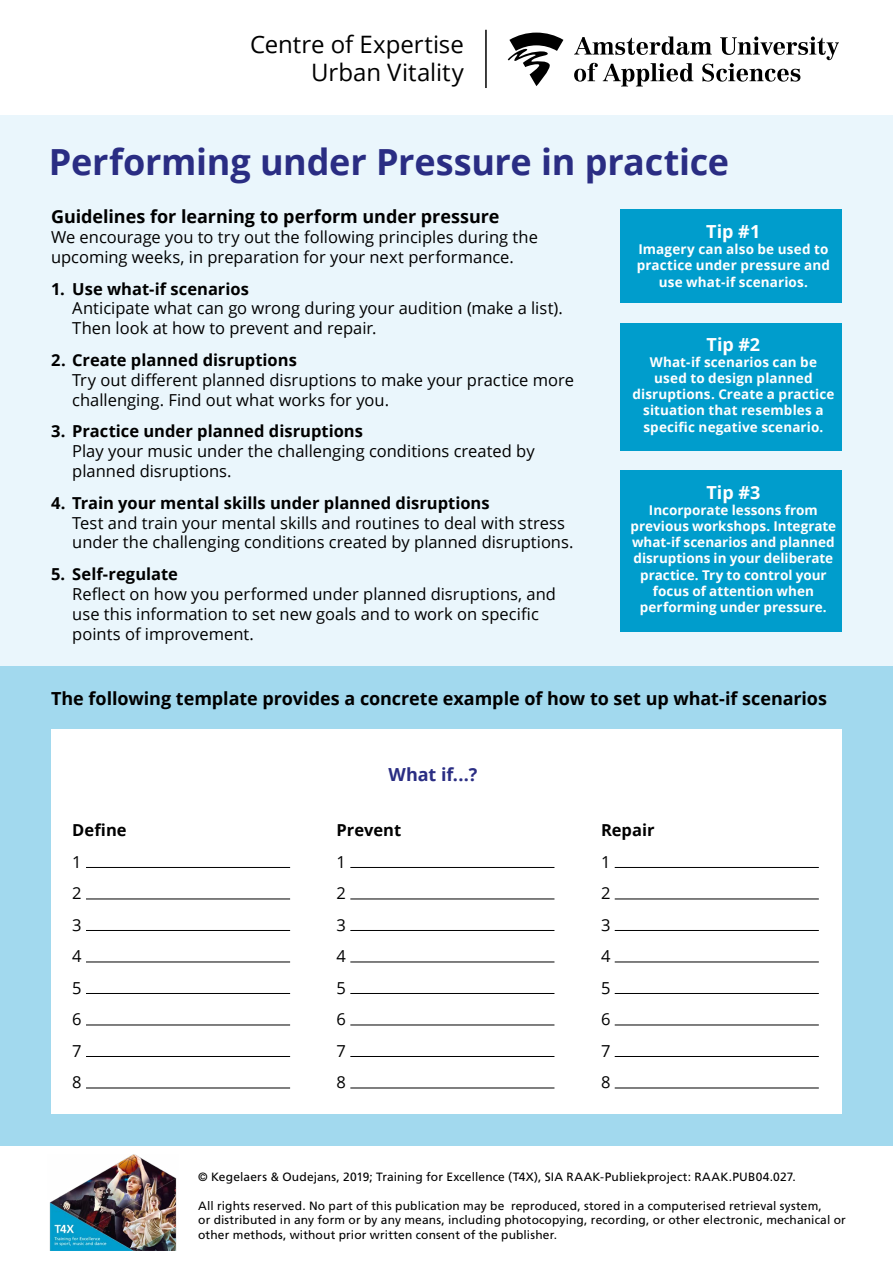
<style>
.page{position:relative;width:893px;height:1263px;background:#fff}
.page>*{position:absolute;margin:0;border:0;box-sizing:border-box;transform-origin:0 0}
.titel_factsheet{font:700 36px "Open Sans";letter-spacing:-.005em;color:#2a2d83}
.t1{font:24px "Open Sans";color:#000}
.kopje_12{font:700 18px "Open Sans";letter-spacing:-.005em;color:#000}
.kopje_12-2{font:700 18px "Open Sans";color:#fff}
.kopje_12_gecentreerd{font:700 18px "Open Sans";letter-spacing:-.005em;color:#2a2d83}
.inspr{font:16.5px/19.8px "Open Sans";color:#000}
.inspring_bold{font:700 16.5px "Open Sans";color:#000}
.plat{font:16.5px/19.8px "Open Sans";color:#000}
.plat-2{font:700 16.5px "Open Sans";color:#000}
.plat-3{font:700 13.5px/16.2px "Open Sans";letter-spacing:.005em;color:#fff;text-align:center}
.plat-4{font:12px/14.4px "Frutiger LT Std";letter-spacing:.015em;color:#000}
</style>
<div class="page">
<div style="left:0;top:115px;width:893px;height:1031px;background:#eaf6fc"></div>
<div style="left:0;top:666px;width:893px;height:480px;background:#a2d9ee"></div>
<div style="left:620px;top:209px;width:222px;height:94px;background:#009dcc"></div>
<div style="left:620px;top:323px;width:222px;height:127px;background:#009dcc"></div>
<div style="left:620px;top:470px;width:222px;height:162px;background:#009dcc"></div>
<img style="left:49px;top:1155px;width:128px;height:96px">
<div style="left:51px;top:729px;width:791px;height:385px;background:#fff"></div>
<hr style="left:86px;top:867px;width:204px;height:1px;background:#000">
<hr style="left:86px;top:898px;width:204px;height:1px;background:#000">
<hr style="left:86px;top:930px;width:204px;height:1px;background:#000">
<hr style="left:86px;top:961px;width:204px;height:1px;background:#000">
<hr style="left:86px;top:993px;width:204px;height:1px;background:#000">
<hr style="left:86px;top:1024px;width:204px;height:1px;background:#000">
<hr style="left:86px;top:1056px;width:204px;height:1px;background:#000">
<hr style="left:86px;top:1087px;width:204px;height:1px;background:#000">
<hr style="left:350px;top:867px;width:204px;height:1px;background:#000">
<hr style="left:350px;top:898px;width:204px;height:1px;background:#000">
<hr style="left:350px;top:930px;width:204px;height:1px;background:#000">
<hr style="left:350px;top:961px;width:204px;height:1px;background:#000">
<hr style="left:350px;top:993px;width:204px;height:1px;background:#000">
<hr style="left:350px;top:1024px;width:204px;height:1px;background:#000">
<hr style="left:350px;top:1056px;width:204px;height:1px;background:#000">
<hr style="left:350px;top:1087px;width:204px;height:1px;background:#000">
<hr style="left:615px;top:867px;width:204px;height:1px;background:#000">
<hr style="left:615px;top:898px;width:204px;height:1px;background:#000">
<hr style="left:615px;top:930px;width:204px;height:1px;background:#000">
<hr style="left:615px;top:961px;width:204px;height:1px;background:#000">
<hr style="left:615px;top:993px;width:204px;height:1px;background:#000">
<hr style="left:615px;top:1024px;width:204px;height:1px;background:#000">
<hr style="left:615px;top:1056px;width:204px;height:1px;background:#000">
<hr style="left:615px;top:1087px;width:204px;height:1px;background:#000">
<hr style="left:485px;top:30px;width:2px;height:58px;background:#000">
<svg style="left:508px;top:33px;width:55px;height:53px"></svg>
<svg style="left:574px;top:37px;width:265px;height:49px"></svg>
<p class="t1" style="left:250px;top:28px;width:215px">Centre of Expertise</p>
<p class="t1" style="left:311px;top:56px;width:154px">Urban Vitality</p>
<p class="titel_factsheet" style="left:49px;top:137px;width:682px">Performing under Pressure in practice</p>
<p class="kopje_12" style="left:51px;top:204px;width:450px">Guidelines for learning to perform under pressure</p>
<p class="plat" style="left:51px;top:227px;width:488px">We encourage you to try out the following principles during the upcoming weeks, in preparation for your next performance.</p>
<p class="inspring_bold" style="left:51px;top:277px;width:199px">1. Use what-if scenarios</p>
<p class="inspr" style="left:72px;top:298px;width:492px">Anticipate what can go wrong during your audition (make a list).<br>Then look at how to prevent and repair.</p>
<p class="inspring_bold" style="left:51px;top:348px;width:247px">2. Create planned disruptions</p>
<p class="inspr" style="left:72px;top:369px;width:503px">Try out different planned disruptions to make your practice more challenging. Find out what works for you.</p>
<p class="inspring_bold" style="left:51px;top:420px;width:314px">3. Practice under planned disruptions</p>
<p class="inspr" style="left:72px;top:441px;width:464px">Play your music under the challenging conditions created by planned disruptions.</p>
<p class="inspring_bold" style="left:51px;top:491px;width:440px">4. Train your mental skills under planned disruptions</p>
<p class="inspr" style="left:72px;top:512px;width:503px">Test and train your mental skills and routines to deal with stress under the challenging conditions created by planned disruptions.</p>
<p class="inspring_bold" style="left:51px;top:563px;width:128px">5. Self-regulate</p>
<p class="inspr" style="left:72px;top:584px;width:485px">Reflect on how you performed under planned disruptions, and use this information to set new goals and to work on specific points of improvement.</p>
<p class="kopje_12-2" style="left:706px;top:219px;width:56px">Tip #1</p>
<p class="plat-3" style="left:637px;top:241px;width:195px">Imagery can also be used to practice under pressure and use what-if scenarios.</p>
<p class="kopje_12-2" style="left:706px;top:331px;width:55px">Tip #2</p>
<p class="plat-3" style="left:650px;top:353px;width:169px">What-if scenarios can be</p>
<p class="plat-3" style="left:632px;top:370px;width:203px">used to design planned disruptions. Create a practice situation that resembles a specific negative scenario.</p>
<p class="kopje_12-2" style="left:706px;top:479px;width:55px">Tip #3</p>
<p class="plat-3" style="left:630px;top:501px;width:207px">Incorporate lessons from previous workshops. Integrate what-if scenarios and planned disruptions in your deliberate practice. Try to control your focus of attention when performing under pressure.</p>
<p class="kopje_12" style="left:51px;top:686px;width:777px">The following template provides a concrete example of how to set up what-if scenarios</p>
<p class="plat-2" style="left:72px;top:819px;width:56px">Define</p>
<p class="plat" style="left:72px;top:851px;width:11px">1</p>
<p class="plat" style="left:72px;top:883px;width:11px">2</p>
<p class="plat" style="left:72px;top:914px;width:11px">3</p>
<p class="plat" style="left:72px;top:946px;width:11px">4</p>
<p class="plat" style="left:72px;top:977px;width:11px">5</p>
<p class="plat" style="left:72px;top:1009px;width:11px">6</p>
<p class="plat" style="left:72px;top:1040px;width:11px">7</p>
<p class="plat" style="left:72px;top:1072px;width:11px">8</p>
<p class="kopje_12_gecentreerd" style="left:388px;top:762px;width:90px">What if...?</p>
<p class="plat-2" style="left:337px;top:819px;width:66px">Prevent</p>
<p class="plat" style="left:337px;top:851px;width:11px">1</p>
<p class="plat" style="left:337px;top:883px;width:11px">2</p>
<p class="plat" style="left:337px;top:914px;width:11px">3</p>
<p class="plat" style="left:337px;top:946px;width:11px">4</p>
<p class="plat" style="left:337px;top:977px;width:11px">5</p>
<p class="plat" style="left:337px;top:1009px;width:11px">6</p>
<p class="plat" style="left:337px;top:1040px;width:11px">7</p>
<p class="plat" style="left:337px;top:1072px;width:11px">8</p>
<p class="plat-2" style="left:601px;top:819px;width:55px">Repair</p>
<p class="plat" style="left:601px;top:851px;width:11px">1</p>
<p class="plat" style="left:601px;top:883px;width:11px">2</p>
<p class="plat" style="left:601px;top:914px;width:11px">3</p>
<p class="plat" style="left:601px;top:946px;width:11px">4</p>
<p class="plat" style="left:601px;top:977px;width:11px">5</p>
<p class="plat" style="left:601px;top:1009px;width:11px">6</p>
<p class="plat" style="left:601px;top:1040px;width:11px">7</p>
<p class="plat" style="left:601px;top:1072px;width:11px">8</p>
<p class="plat-4" style="left:198px;top:1170px;width:599px">© Kegelaers &amp; Oudejans, 2019; Training for Excellence (T4X), SIA RAAK-Publiekproject: RAAK.PUB04.027.</p>
<p class="plat-4" style="left:198px;top:1199px;width:625px">All rights reserved. No part of this publication may be reproduced, stored in a computerised retrieval system,</p>
<p class="plat-4" style="left:198px;top:1213px;width:649px">or distributed in any form or by any means, including photocopying, recording, or other electronic, mechanical or other methods, without prior written consent of the publisher.</p>
</div>
